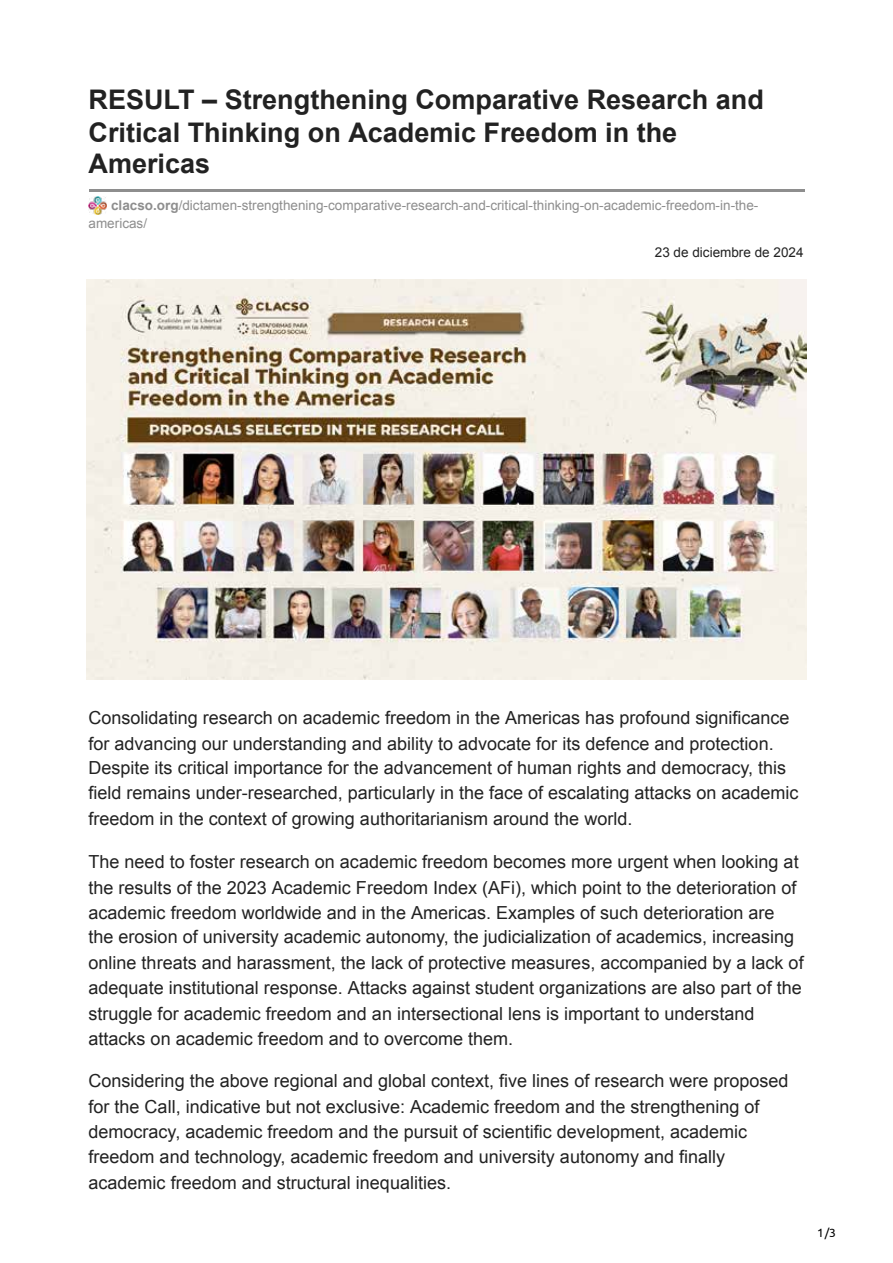
<style>
.page{position:relative;width:893px;height:1263px;background:#fff}
.page>*{position:absolute;margin:0;border:0;box-sizing:border-box;transform-origin:0 0}
.t1{font:700 27px/32.1px "Arial";color:#222}
.t2{font:18px/25.3px "Arial";color:#222}
.t3{font:13.5px/18px "Arial";color:#8e8e8e}
.t4{font:13.5px "Arial";color:#222}
.t5{font:12px "Ubuntu";color:#000}
.s1{font-weight:700}
</style>
<div class="page">
<hr style="left:89px;top:189px;width:715px;height:2px;background:#8e8e8e">
<img style="left:89px;top:197px;width:18px;height:18px">
<img style="left:87px;top:280px;width:719px;height:400px">
<h1 class="t1" style="left:89px;top:85px;width:676px">RESULT – Strengthening Comparative Research and<br>Critical Thinking on Academic Freedom in the<br>Americas</h1>
<p class="t3" style="left:88px;top:197px;width:671px;text-indent:23px"><span class="s1">clacso.org</span>/dictamen-strengthening-comparative-research-and-critical-thinking-on-academic-freedom-in-the&shy;americas/</p>
<p class="t4" style="left:654px;top:243px;width:150px">23 de diciembre de 2024</p>
<p class="t2" style="left:89px;top:705px;width:711px">Consolidating research on academic freedom in the Americas has profound significance for advancing our understanding and ability to advocate for its defence and protection.<br>Despite its critical importance for the advancement of human rights and democracy, this field remains under-researched, particularly in the face of escalating attacks on academic freedom in the context of growing authoritarianism around the world.</p>
<p class="t2" style="left:89px;top:849px;width:716px">The need to foster research on academic freedom becomes more urgent when looking at the results of the 2023 Academic Freedom Index (AFi), which point to the deterioration of academic freedom worldwide and in the Americas. Examples of such deterioration are the erosion of university academic autonomy, the judicialization of academics, increasing online threats and harassment, the lack of protective measures, accompanied by a lack of adequate institutional response. Attacks against student organizations are also part of the struggle for academic freedom and an intersectional lens is important to understand attacks on academic freedom and to overcome them.</p>
<p class="t2" style="left:89px;top:1068px;width:701px">Considering the above regional and global context, five lines of research were proposed for the Call, indicative but not exclusive: Academic freedom and the strengthening of democracy, academic freedom and the pursuit of scientific development, academic freedom and technology, academic freedom and university autonomy and finally academic freedom and structural inequalities.</p>
<p class="t5" style="left:817px;top:1225px;width:20px">1/3</p>
</div>
